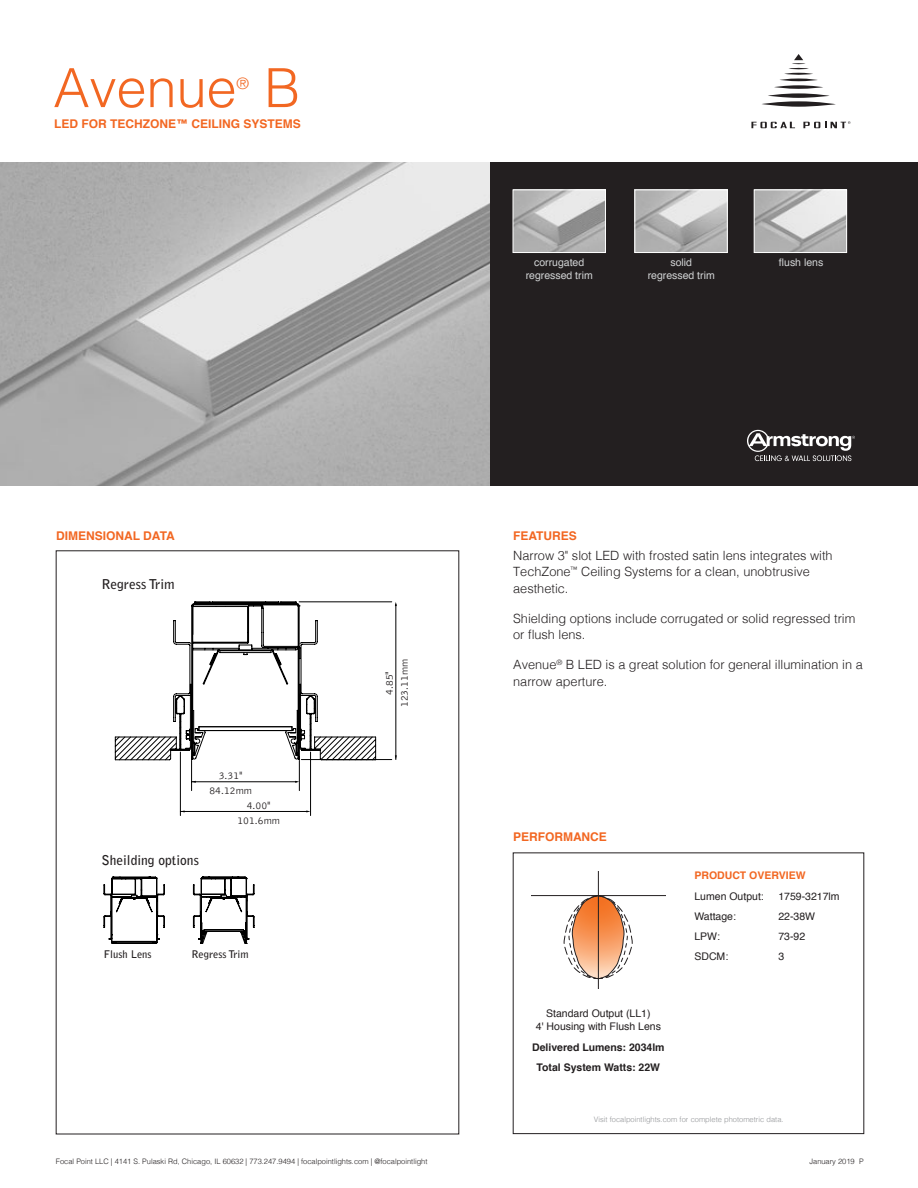
<style>
.page{position:relative;width:918px;height:1188px;background:#fff}
.page>*{position:absolute;margin:0;border:0;box-sizing:border-box;transform-origin:0 0}
.t1{font:300 54px "Helvetica";color:#f26722}
.t2{font:300 15.75px "Helvetica";color:#f26722}
.t3{font:700 13.5px "Bell Gothic";color:#231f20}
.t4{font:300 12.75px/16.5px "Helvetica";color:#231f20}
.t5{font:700 12px "Helvetica";color:#f26722}
.t6{font:10.5px/13.5px "Helvetica";color:#231f20;text-align:center}
.t7{font:10.5px/12.6px "Helvetica";color:#d1d3d4;text-align:center}
.t8{font:700 10.5px/20.2px "Helvetica";color:#231f20;text-align:center}
.t9{font:300 10.5px/15px "Bell Gothic";color:#231f20;text-align:center}
.t10{font:700 10.5px "Bell Gothic";color:#231f20}
.t11{font:700 10.5px "Helvetica";color:#f26722}
.t12{font:300 7.5px "Helvetica";color:#231f20}
.t13{font:300 7.5px "Helvetica";color:#939598}
</style>
<div class="page">
<div style="left:0;top:162px;width:918px;height:324px;background:#231f20"></div>
<svg style="left:762px;top:101px;width:74px;height:6px"></svg>
<svg style="left:768px;top:93px;width:62px;height:5px"></svg>
<svg style="left:774px;top:85px;width:49px;height:4px"></svg>
<hr style="left:780px;top:79px;width:38px;height:2px;background:#231f20;border-radius:50%">
<hr style="left:784px;top:73px;width:29px;height:2px;background:#231f20;border-radius:50%">
<svg style="left:789px;top:54px;width:20px;height:15px"></svg>
<svg style="left:751px;top:122px;width:44px;height:6px"></svg>
<svg style="left:803px;top:121px;width:47px;height:7px"></svg>
<svg style="left:747px;top:430px;width:108px;height:31px"></svg>
<img style="left:0;top:162px;width:490px;height:324px">
<hr style="left:180px;top:752px;width:1px;height:64px;background:#000">
<hr style="left:310px;top:752px;width:1px;height:64px;background:#000">
<hr style="left:180px;top:811px;width:127px;height:1px;background:#000">
<hr style="left:299px;top:760px;width:1px;height:31px;background:#000">
<hr style="left:191px;top:760px;width:1px;height:31px;background:#000">
<hr style="left:192px;top:782px;width:105px;height:1px;background:#000">
<hr style="left:299px;top:602px;width:93px;height:1px;background:#000">
<hr style="left:301px;top:759px;width:91px;height:1px;background:#000">
<hr style="left:396px;top:604px;width:1px;height:156px;background:#000">
<svg style="left:115px;top:602px;width:261px;height:158px"></svg>
<svg style="left:193px;top:877px;width:61px;height:67px"></svg>
<svg style="left:104px;top:877px;width:61px;height:67px"></svg>
<svg style="left:564px;top:896px;width:69px;height:83px"></svg>
<hr style="left:531px;top:895px;width:134px;height:1px;background:#231f20">
<hr style="left:598px;top:871px;width:1px;height:118px;background:#231f20">
<img style="left:515px;top:192px;width:89px;height:59px">
<div style="left:513px;top:190px;width:93px;height:63px;border:1px solid #fff"></div>
<img style="left:636px;top:192px;width:90px;height:59px">
<div style="left:634px;top:190px;width:94px;height:63px;border:1px solid #fff"></div>
<img style="left:756px;top:192px;width:89px;height:59px">
<div style="left:754px;top:190px;width:93px;height:63px;border:1px solid #fff"></div>
<h1 class="t1" style="left:53px;top:42px;width:185px">Avenue</h1>
<p class="t2" style="left:237px;top:70px;width:14px">®</p>
<h1 class="t1" style="left:264px;top:42px;width:38px">B</h1>
<p class="t5" style="left:54px;top:114px;width:248px">LED FOR TECHZONE™ CEILING SYSTEMS</p>
<p class="t7" style="left:526px;top:256px;width:69px">corrugated regressed trim</p>
<p class="t7" style="left:648px;top:256px;width:69px">solid regressed trim</p>
<p class="t7" style="left:779px;top:256px;width:46px">flush lens</p>
<p class="t5" style="left:56px;top:526px;width:120px">DIMENSIONAL DATA</p>
<p class="t5" style="left:513px;top:526px;width:65px">FEATURES</p>
<p class="t3" style="left:101px;top:576px;width:75px">Regress Trim</p>
<p class="t9" style="left:209px;top:768px;width:44px">3.31"<br>84.12mm</p>
<p class="t9" style="left:237px;top:798px;width:44px">4.00"<br>101.6mm</p>
<p class="t3" style="left:101px;top:852px;width:99px">Sheilding options</p>
<p class="t10" style="left:104px;top:948px;width:49px">Flush Lens</p>
<p class="t10" style="left:192px;top:948px;width:59px">Regress Trim</p>
<p class="t9" style="left:382px;top:707px;width:50px;rotate:-90deg">4.85"<br>123.11mm</p>
<p class="t12" style="left:56px;top:1155px;width:373px">Focal Point LLC | 4141 S. Pulaski Rd, Chicago, IL 60632 | 773.247.9494 | focalpointlights.com | @focalpointlight</p>
<p class="t4" style="left:513px;top:546px;width:321px">Narrow 3" slot LED with frosted satin lens integrates with<br>TechZone<sup>™</sup> Ceiling Systems for a clean, unobtrusive aesthetic.</p>
<p class="t4" style="left:513px;top:609px;width:344px">Shielding options include corrugated or solid regressed trim or flush lens.</p>
<p class="t4" style="left:513px;top:656px;width:351px">Avenue<sup>®</sup> B LED is a great solution for general illumination in a narrow aperture.</p>
<p class="t5" style="left:513px;top:827px;width:95px">PERFORMANCE</p>
<p class="t6" style="left:536px;top:1007px;width:127px">Standard Output (LL1)<br>4' Housing with Flush Lens</p>
<p class="t8" style="left:532px;top:1037px;width:134px">Delivered Lumens: 2034lm<br>Total System Watts: 22W</p>
<p class="t11" style="left:694px;top:867px;width:113px">PRODUCT OVERVIEW</p>
<p class="t6" style="left:694px;top:889px;width:71px">Lumen Output:</p>
<p class="t6" style="left:778px;top:889px;width:63px">1759-3217lm</p>
<p class="t6" style="left:694px;top:910px;width:43px">Wattage:</p>
<p class="t6" style="left:778px;top:910px;width:38px">22-38W</p>
<p class="t6" style="left:694px;top:930px;width:27px">LPW:</p>
<p class="t6" style="left:778px;top:930px;width:28px">73-92</p>
<p class="t6" style="left:694px;top:950px;width:35px">SDCM:</p>
<p class="t6" style="left:778px;top:950px;width:7px">3</p>
<p class="t13" style="left:594px;top:1113px;width:191px">Visit focalpointlights.com for complete photometric data.</p>
<p class="t12" style="left:810px;top:1155px;width:56px">January 2019 P</p>
</div>
